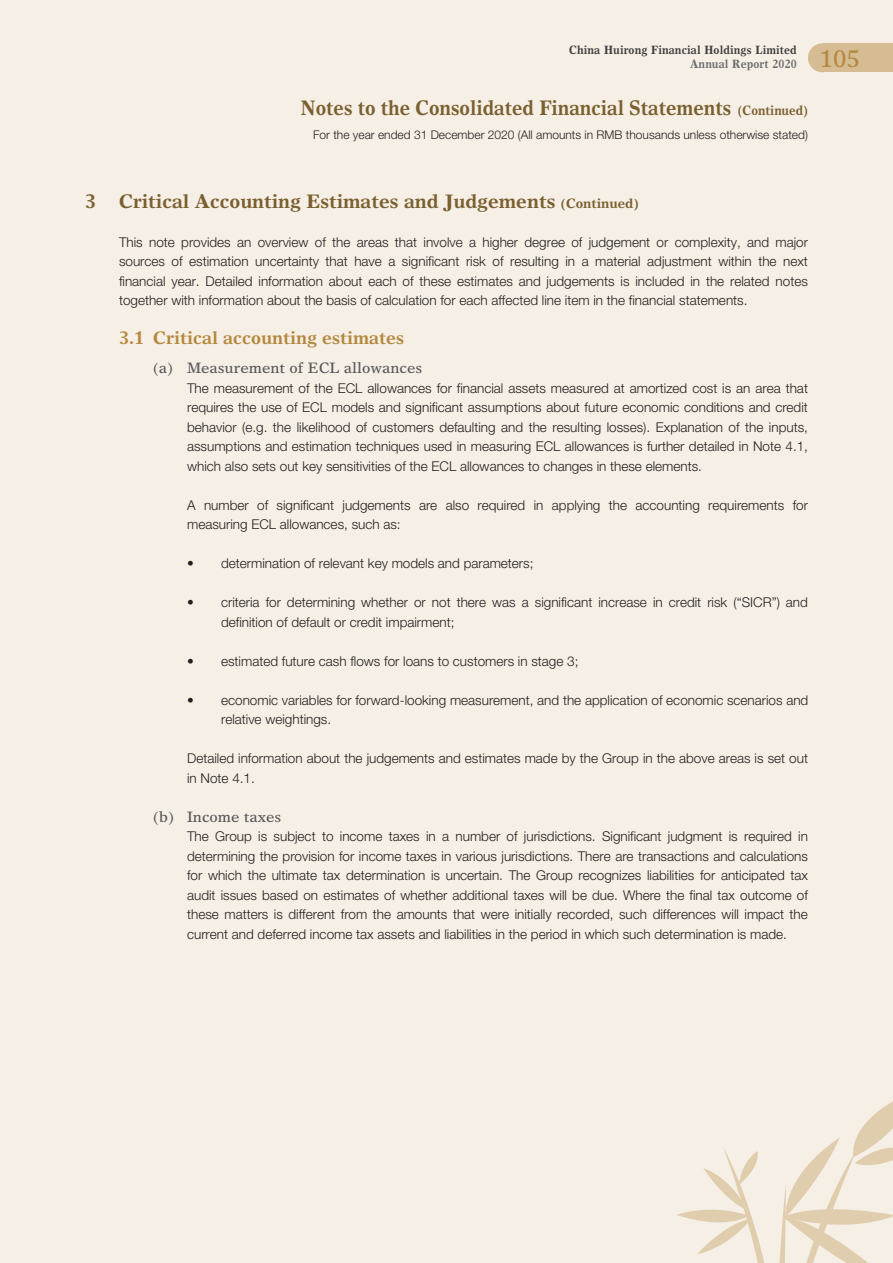
<style>
.page{position:relative;width:893px;height:1263px;background:#f6efe5}
.page>*{position:absolute;margin:0;border:0;box-sizing:border-box;transform-origin:0 0}
.t1{font:700 21px "Times Europa LT Std";color:#7a6030;scale:.9 1}
.t2{font:700 19.5px "Times Europa LT Std";color:#7a6030}
.t3{font:700 18px "Times Europa LT Std";color:#b4893f}
.t4{font:15px "Times Europa LT Std";color:#57585a}
.t5{font:300 13.5px/19.5px "Helvetica Neue LT Std";color:#231f20}
.t6{font:300 12px "Helvetica Neue LT Std";color:#231f20}
.t7{font:700 12px/14.4px "Times Europa LT Std";letter-spacing:.01em;color:#3e3e3f;scale:.9 1}
.s1{color:#6c6d70}
.s2{font-weight:400;font-size:24px;color:#b4893f}
.s3{font-size:13.5px}
</style>
<div class="page">
<div style="left:808px;top:43px;width:29px;height:29px;background:#d6bc92;border-radius:50%"></div>
<div style="left:823px;top:43px;width:70px;height:29px;background:#d6bc92"></div>
<svg style="left:677px;top:1101px;width:216px;height:162px"></svg>
<p class="t7" style="left:690px;top:42px;width:190px;text-indent:-121px">China Huirong Financial Holdings Limited<br><span class="s1">Annual Report 2020</span> <span class="s2">105</span></p>
<h1 class="t1" style="left:301px;top:95px;width:565px">Notes to the Consolidated Financial Statements <span class="s3">(Continued)</span></h1>
<p class="t6" style="left:313px;top:128px;width:496px">For the year ended 31 December 2020 (All amounts in RMB thousands unless otherwise stated)</p>
<h2 class="t2" style="left:85px;top:189px;width:555px">3 Critical Accounting Estimates and Judgements <span class="s3">(Continued)</span></h2>
<p class="t5" style="left:119px;top:232px;width:690px;text-align:justify">This note provides an overview of the areas that involve a higher degree of judgement or complexity, and major sources of estimation uncertainty that have a significant risk of resulting in a material adjustment within the next financial year. Detailed information about each of these estimates and judgements is included in the related notes together with information about the basis of calculation for each affected line item in the financial statements.</p>
<h3 class="t3" style="left:119px;top:327px;width:287px">3.1 Critical accounting estimates</h3>
<p class="t4" style="left:153px;top:359px;width:271px">(a) Measurement of ECL allowances</p>
<p class="t5" style="left:187px;top:378px;width:622px;text-align:justify">The measurement of the ECL allowances for financial assets measured at amortized cost is an area that requires the use of ECL models and significant assumptions about future economic conditions and credit behavior (e.g. the likelihood of customers defaulting and the resulting losses). Explanation of the inputs, assumptions and estimation techniques used in measuring ECL allowances is further detailed in Note 4.1, which also sets out key sensitivities of the ECL allowances to changes in these elements.</p>
<p class="t5" style="left:187px;top:495px;width:622px">A number of significant judgements are also required in applying the accounting requirements for measuring ECL allowances, such as:</p>
<p class="t5" style="left:187px;top:553px;width:348px">• determination of relevant key models and parameters;</p>
<p class="t5" style="left:221px;top:592px;width:588px;text-indent:-34px">• criteria for determining whether or not there was a significant increase in credit risk (“SICR”) and definition of default or credit impairment;</p>
<p class="t5" style="left:187px;top:651px;width:393px">• estimated future cash flows for loans to customers in stage 3;</p>
<p class="t5" style="left:221px;top:690px;width:589px;text-indent:-34px">• economic variables for forward-looking measurement, and the application of economic scenarios and relative weightings.</p>
<p class="t5" style="left:187px;top:748px;width:622px">Detailed information about the judgements and estimates made by the Group in the above areas is set out in Note 4.1.</p>
<p class="t4" style="left:153px;top:808px;width:130px">(b) Income taxes</p>
<p class="t5" style="left:187px;top:826px;width:622px;text-align:justify">The Group is subject to income taxes in a number of jurisdictions. Significant judgment is required in determining the provision for income taxes in various jurisdictions. There are transactions and calculations for which the ultimate tax determination is uncertain. The Group recognizes liabilities for anticipated tax audit issues based on estimates of whether additional taxes will be due. Where the final tax outcome of these matters is different from the amounts that were initially recorded, such differences will impact the current and deferred income tax assets and liabilities in the period in which such determination is made.</p>
</div>
